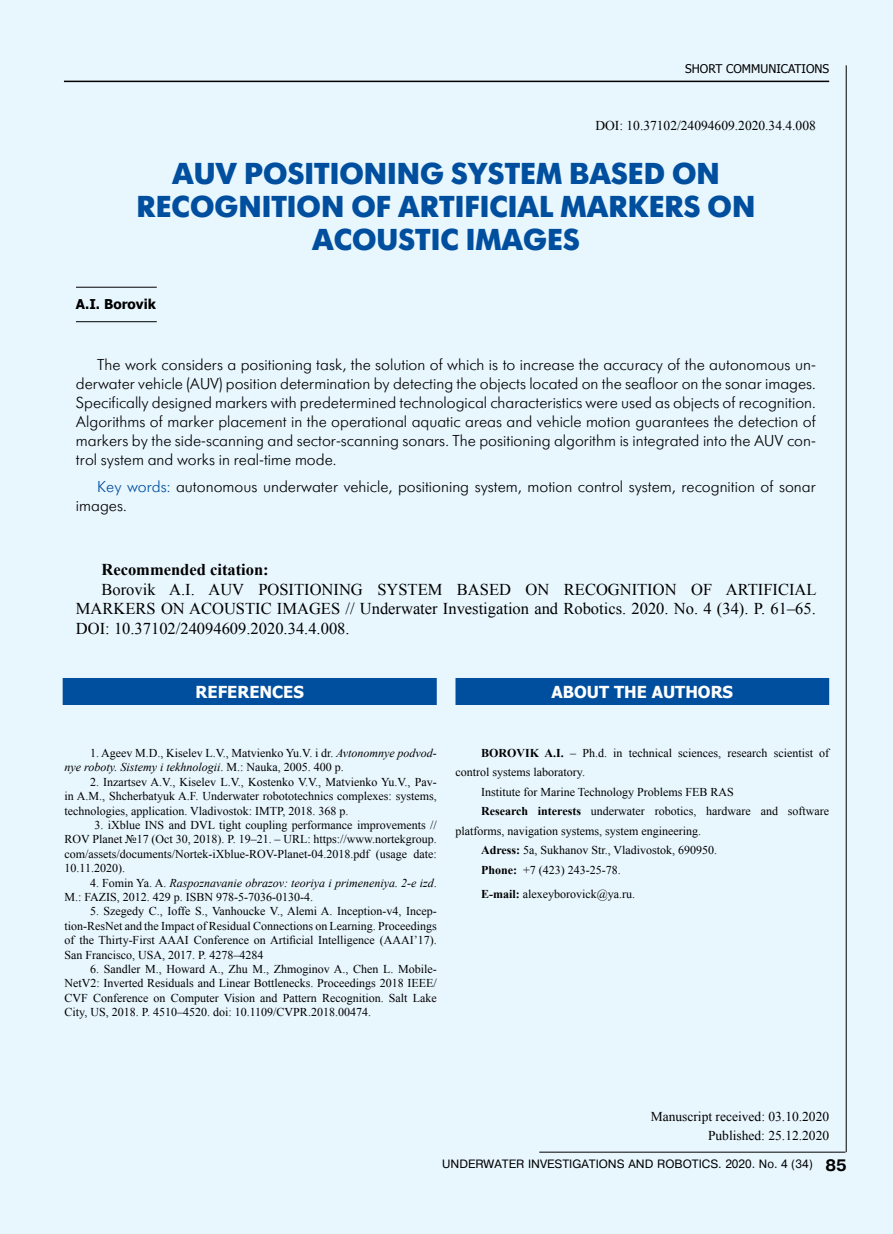
<style>
.page{position:relative;width:893px;height:1234px;background:#fff}
.page>*{position:absolute;margin:0;border:0;box-sizing:border-box;transform-origin:0 0}
.t1{font:700 30px/33px "Futuris C";color:#004f9f;text-align:center}
.t2{font:16.5px/19.5px "Times New Roman";color:#000;text-align:justify}
.t3{font:700 16.5px "Tahoma";color:#fff}
.t4{font:700 16.5px "Times New Roman";color:#000}
.t5{font:15.75px/18.9px "Futura Futuris Light C";color:#000;text-align:justify}
.t6{font:13.5px/19.5px "Times New Roman";color:#000;text-align:right}
.t7{font:700 13.5px "Tahoma";color:#000}
.t8{font:12px/14.4px "Times New Roman";color:#000;text-align:justify}
.t9{font:12px "Pragmatica CTT";color:#000}
.t10{font:12px "Tahoma";color:#000}
.s1{color:#004f9f}
.s2{font-style:italic}
.s3{font-weight:700}
.s4{font-weight:700;font-size:16.5px}
</style>
<div class="page">
<div style="left:0;top:0;width:893px;height:1233px;background:#e8f6fe"></div>
<hr style="left:76px;top:287px;width:81px;height:1px;background:#000">
<hr style="left:76px;top:321px;width:81px;height:1px;background:#000">
<div style="left:63px;top:677px;width:374px;height:27px;background:#004f9f"></div>
<div style="left:455px;top:677px;width:374px;height:27px;background:#004f9f"></div>
<hr style="left:64px;top:81px;width:765px;height:1px;background:#000">
<hr style="left:846px;top:65px;width:1px;height:1086px;background:#000">
<hr style="left:539px;top:1151px;width:306px;height:1px;background:#000">
<p class="t10" style="left:685px;top:60px;width:146px">SHORT COMMUNICATIONS</p>
<p class="t6" style="left:595px;top:115px;width:222px">DOI: 10.37102/24094609.2020.34.4.008</p>
<h1 class="t1" style="left:137px;top:158px;width:620px">AUV POSITIONING SYSTEM BASED ON<br>RECOGNITION OF ARTIFICIAL MARKERS ON<br>ACOUSTIC IMAGES</h1>
<p class="t7" style="left:76px;top:294px;width:81px">A.I. Borovik</p>
<p class="t5" style="left:76px;top:356px;width:741px;text-indent:21px">The work considers a positioning task, the solution of which is to increase the accuracy of the autonomous un&shy;derwater vehicle (AUV) position determination by detecting the objects located on the seafloor on the sonar images.<br>Specifically designed markers with predetermined technological characteristics were used as objects of recognition.<br>Algorithms of marker placement in the operational aquatic areas and vehicle motion guarantees the detection of markers by the side-scanning and sector-scanning sonars. The positioning algorithm is integrated into the AUV con&shy;trol system and works in real-time mode.</p>
<h3 class="t5" style="left:76px;top:477px;width:741px;text-indent:21px"><span class="s1">Key words:</span> autonomous underwater vehicle, positioning system, motion control system, recognition of sonar images.</h3>
<h2 class="t4" style="left:101px;top:558px;width:169px">Recommended citation:</h2>
<h2 class="t2" style="left:76px;top:579px;width:742px;text-indent:26px">Borovik A.I. AUV POSITIONING SYSTEM BASED ON RECOGNITION OF ARTIFICIAL MARKERS ON ACOUSTIC IMAGES // Underwater Investigation and Robotics. 2020. No. 4 (34). P. 61–65.<br>DOI: 10.37102/24094609.2020.34.4.008.</h2>
<h2 class="t3" style="left:196px;top:680px;width:110px">REFERENCES</h2>
<h2 class="t3" style="left:552px;top:680px;width:183px">ABOUT THE AUTHORS</h2>
<p class="t8" style="left:64px;top:745px;width:374px;text-indent:26px">1. Ageev M.D., Kiselev L.V., Matvienko Yu.V. i dr. <span class="s2">Avtonomnye podvod&shy;nye roboty. Sistemy i tekhnologii</span>. M.: Nauka, 2005. 400 p.</p>
<p class="t8" style="left:64px;top:774px;width:374px;text-indent:26px">2. Inzartsev A.V., Kiselev L.V., Kostenko V.V., Matvienko Yu.V., Pav&shy;in A.M., Shcherbatyuk A.F. Underwater robototechnics complexes: systems, technologies, application. Vladivostok: IMTP, 2018. 368 p.</p>
<p class="t8" style="left:64px;top:817px;width:374px;text-indent:30px">3. iXblue INS and DVL tight coupling performance improvements // ROV Planet №17 (Oct 30, 2018). P. 19–21. – URL: https://www.nortekgroup. com/assets/documents/Nortek-iXblue-ROV-Planet-04.2018.pdf (usage date:<br>10.11.2020).</p>
<p class="t8" style="left:64px;top:875px;width:374px;text-indent:26px">4. Fomin Ya. A. <span class="s2">Raspoznavanie obrazov: teoriya i primeneniya. 2-e izd</span>.<br>M.: FAZIS, 2012. 429 p. ISBN 978-5-7036-0130-4.</p>
<p class="t8" style="left:64px;top:903px;width:374px;text-indent:26px">5. Szegedy C., Ioffe S., Vanhoucke V., Alemi A. Inception-v4, Incep&shy;tion-ResNet and the Impact of Residual Connections on Learning. Proceedings of the Thirty-First AAAI Conference on Artificial Intelligence (AAAI’17).<br>San Francisco, USA, 2017. P. 4278–4284</p>
<p class="t8" style="left:64px;top:961px;width:374px;text-indent:26px">6. Sandler M., Howard A., Zhu M., Zhmoginov A., Chen L. Mobile-NetV2: Inverted Residuals and Linear Bottlenecks. Proceedings 2018 IEEE/ CVF Conference on Computer Vision and Pattern Recognition. Salt Lake City, US, 2018. P. 4510–4520. doi: 10.1109/CVPR.2018.00474.</p>
<p class="t8" style="left:481px;top:745px;width:350px"><span class="s3">BOROVIK A.I.</span> – Ph.d. in technical sciences, research scientist of</p>
<p class="t8" style="left:455px;top:764px;width:131px">control systems laboratory.</p>
<p class="t8" style="left:481px;top:784px;width:254px">Institute for Marine Technology Problems FEB RAS</p>
<p class="t8" style="left:481px;top:803px;width:350px"><span class="s3">Research interests</span> underwater robotics, hardware and software</p>
<p class="t8" style="left:455px;top:823px;width:247px">platforms, navigation systems, system engineering.</p>
<p class="t8" style="left:481px;top:842px;width:238px"><span class="s3">Adress:</span> 5a, Sukhanov Str., Vladivostok, 690950.</p>
<p class="t8" style="left:481px;top:862px;width:141px"><span class="s3">Phone:</span> +7 (423) 243-25-78.</p>
<p class="t8" style="left:481px;top:886px;width:156px"><span class="s3">E-mail:</span> alexeyborovick@ya.ru.</p>
<p class="t6" style="left:651px;top:1106px;width:180px">Manuscript received: 03.10.2020<br>Published: 25.12.2020</p>
<p class="t9" style="left:442px;top:1156px;width:406px">UNDERWATER INVESTIGATIONS AND ROBOTICS. 2020. No. 4 (34) <span class="s4">85</span></p>
</div>
